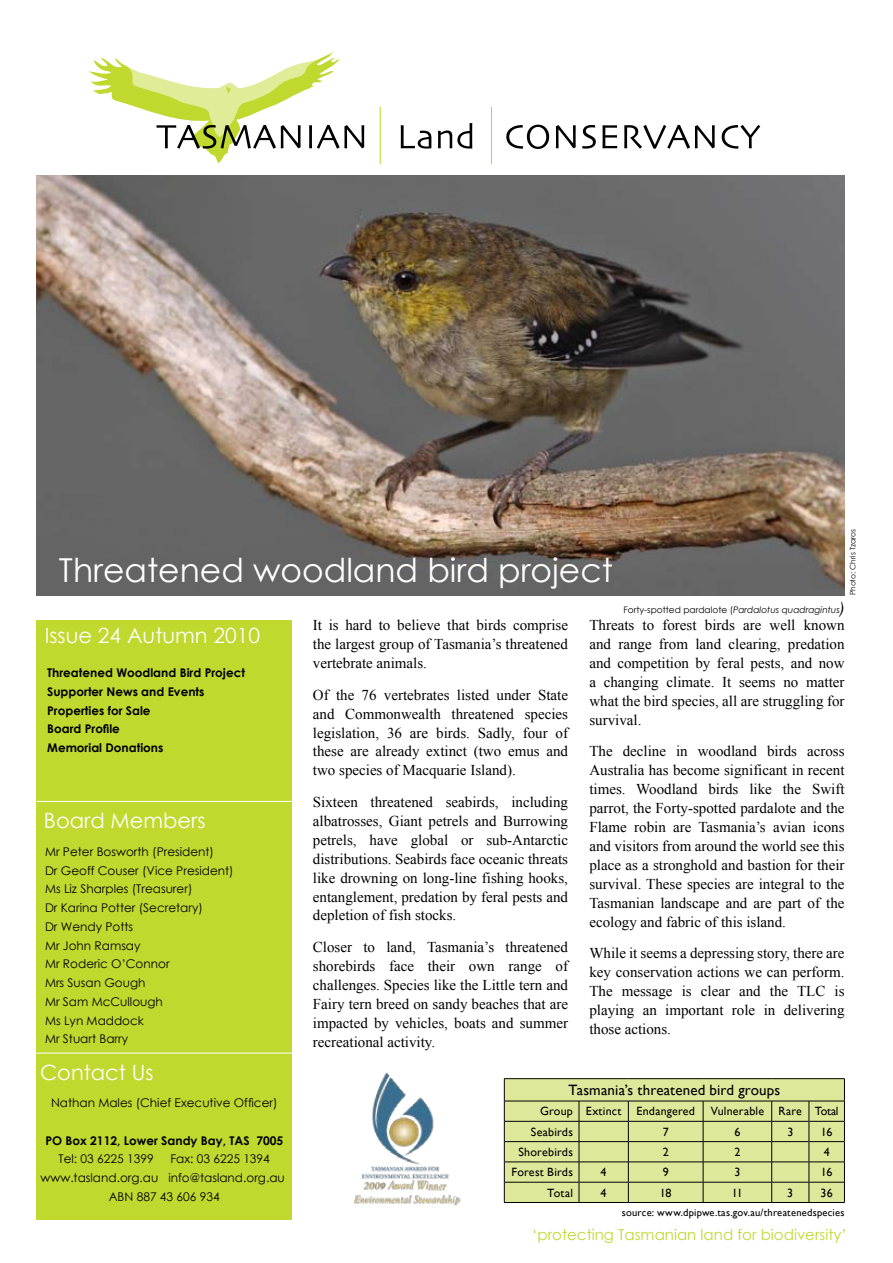
<style>
.page{position:relative;width:893px;height:1263px;background:#fff}
.page>*{position:absolute;margin:0;border:0;box-sizing:border-box;transform-origin:0 0}
.t1{font:33px "Century Gothic";color:#fff}
.t2{font:21px "Century Gothic";color:#fff}
.t3{font:15px/18.9px "Times New Roman";color:#000;text-align:justify}
.t4{font:15px "Century Gothic";color:#c1d82f}
.t5{font:15px "Gill Sans";letter-spacing:.01em;color:#000}
.t6{font:12px/18.8px "Century Gothic";color:#000}
.t7{font:700 12px/18.8px "Century Gothic";color:#000}
.t8{font:12px "Gill Sans";letter-spacing:.015em;color:#000}
.t9{font:10.5px "Gill Sans";letter-spacing:.02em;color:#000}
.t10{font:9px "Century Gothic";color:#000}
.t11{font:7.5px "Century Gothic";color:#000}
.s1{font-style:italic}
.s2{font-family:"Gill Sans";font-style:italic;font-size:15.75px}
</style>
<div class="page">
<svg style="left:89px;top:51px;width:275px;height:112px"></svg>
<svg style="left:401px;top:125px;width:30px;height:24px"></svg>
<svg style="left:438px;top:123px;width:34px;height:26px"></svg>
<svg style="left:506px;top:125px;width:43px;height:24px"></svg>
<svg style="left:556px;top:125px;width:20px;height:23px"></svg>
<svg style="left:582px;top:125px;width:14px;height:24px"></svg>
<svg style="left:602px;top:125px;width:15px;height:23px"></svg>
<svg style="left:624px;top:125px;width:91px;height:24px"></svg>
<svg style="left:722px;top:125px;width:38px;height:24px"></svg>
<hr style="left:380px;top:107px;width:1px;height:57px;background:#c1d82f">
<hr style="left:491px;top:107px;width:1px;height:57px;background:#c1d82f">
<div style="left:37px;top:620px;width:255px;height:600px;background:#c1d82f"></div>
<hr style="left:37px;top:801px;width:255px;height:1px;background:#fff">
<hr style="left:33px;top:1053px;width:260px;height:1px;background:#fff">
<img style="left:37px;top:175px;width:807px;height:420px">
<hr style="left:504px;top:1078px;width:75px;height:1px;background:#000">
<hr style="left:579px;top:1078px;width:49px;height:1px;background:#000">
<hr style="left:628px;top:1078px;width:75px;height:1px;background:#000">
<hr style="left:703px;top:1078px;width:69px;height:1px;background:#000">
<hr style="left:772px;top:1078px;width:37px;height:1px;background:#000">
<hr style="left:809px;top:1078px;width:36px;height:1px;background:#000">
<hr style="left:504px;top:1202px;width:75px;height:1px;background:#000">
<hr style="left:579px;top:1202px;width:49px;height:1px;background:#000">
<hr style="left:628px;top:1202px;width:75px;height:1px;background:#000">
<hr style="left:703px;top:1202px;width:69px;height:1px;background:#000">
<hr style="left:772px;top:1202px;width:37px;height:1px;background:#000">
<hr style="left:809px;top:1202px;width:36px;height:1px;background:#000">
<svg style="left:504px;top:1079px;width:341px;height:123px;background:#d0da90"></svg>
<img style="left:353px;top:1072px;width:108px;height:134px">
<h1 class="t1" style="left:59px;top:547px;width:555px">Threatened woodland bird project</h1>
<p class="t11" style="left:847px;top:595px;width:68px;rotate:-90deg">Photo: Chris Tzaros</p>
<p class="t10" style="left:623px;top:603px;width:223px">Forty-spotted pardalote (<span class="s1">Pardalotus quadragintus</span><span class="s2">)</span></p>
<h2 class="t2" style="left:45px;top:621px;width:217px">Issue 24 Autumn 2010</h2>
<p class="t7" style="left:47px;top:663px;width:199px">Threatened Woodland Bird Project<br>Supporter News and Events<br>Properties for Sale<br>Board Profile<br>Memorial Donations</p>
<h2 class="t2" style="left:44px;top:805px;width:163px">Board Members</h2>
<p class="t6" style="left:45px;top:842px;width:190px">Mr Peter Bosworth (President)<br>Dr Geoff Couser (Vice President)<br>Ms Liz Sharples (Treasurer)<br>Dr Karina Potter (Secretary)<br>Dr Wendy Potts<br>Mr John Ramsay<br>Mr Roderic O’Connor<br>Mrs Susan Gough<br>Mr Sam McCullough<br>Ms Lyn Maddock<br>Mr Stuart Barry</p>
<h2 class="t2" style="left:40px;top:1058px;width:115px">Contact Us</h2>
<p class="t6" style="left:51px;top:1093px;width:228px">Nathan Males (Chief Executive Officer)</p>
<p class="t7" style="left:45px;top:1130px;width:239px">PO Box 2112, Lower Sandy Bay, TAS 7005</p>
<p class="t6" style="left:59px;top:1149px;width:97px">Tel: 03 6225 1399</p>
<p class="t6" style="left:170px;top:1149px;width:101px">Fax: 03 6225 1394</p>
<p class="t6" style="left:40px;top:1168px;width:246px">www.tasland.org.au info@tasland.org.au</p>
<p class="t6" style="left:109px;top:1187px;width:113px">ABN 887 43 606 934</p>
<p class="t3" style="left:313px;top:616px;width:257px">It is hard to believe that birds comprise the largest group of Tasmania’s threatened vertebrate animals.</p>
<p class="t3" style="left:313px;top:685px;width:257px">Of the 76 vertebrates listed under State and Commonwealth threatened species legislation, 36 are birds. Sadly, four of these are already extinct (two emus and two species of Macquarie Island).</p>
<p class="t3" style="left:313px;top:792px;width:257px">Sixteen threatened seabirds, including albatrosses, Giant petrels and Burrowing petrels, have global or sub-Antarctic distributions. Seabirds face oceanic threats like drowning on long-line fishing hooks, entanglement, predation by feral pests and depletion of fish stocks.</p>
<p class="t3" style="left:313px;top:937px;width:257px">Closer to land, Tasmania’s threatened shorebirds face their own range of challenges. Species like the Little tern and Fairy tern breed on sandy beaches that are impacted by vehicles, boats and summer recreational activity.</p>
<p class="t3" style="left:589px;top:616px;width:257px">Threats to forest birds are well known and range from land clearing, predation and competition by feral pests, and now a changing climate. It seems no matter what the bird species, all are struggling for survival.</p>
<p class="t3" style="left:589px;top:742px;width:257px">The decline in woodland birds across Australia has become significant in recent times. Woodland birds like the Swift parrot, the Forty-spotted pardalote and the Flame robin are Tasmania’s avian icons and visitors from around the world see this place as a stronghold and bastion for their survival. These species are integral to the Tasmanian landscape and are part of the ecology and fabric of this island.</p>
<p class="t3" style="left:589px;top:943px;width:257px">While it seems a depressing story, there are key conservation actions we can perform.<br>The message is clear and the TLC is playing an important role in delivering those actions.</p>
<p class="t5" style="left:569px;top:1081px;width:213px">Tasmania’s threatened bird groups</p>
<p class="t8" style="left:540px;top:1104px;width:157px">Group Extinct Endangered</p>
<p class="t8" style="left:711px;top:1104px;width:129px">Vulnerable Rare Total</p>
<p class="t8" style="left:531px;top:1124px;width:44px">Seabirds</p>
<p class="t8" style="left:663px;top:1124px;width:7px">7</p>
<p class="t8" style="left:734px;top:1124px;width:7px">6</p>
<p class="t8" style="left:787px;top:1124px;width:7px">3</p>
<p class="t8" style="left:821px;top:1124px;width:13px">16</p>
<p class="t8" style="left:518px;top:1145px;width:56px">Shorebirds</p>
<p class="t8" style="left:663px;top:1145px;width:7px">2</p>
<p class="t8" style="left:734px;top:1145px;width:7px">2</p>
<p class="t8" style="left:824px;top:1145px;width:7px">4</p>
<p class="t8" style="left:511px;top:1165px;width:63px">Forest Birds</p>
<p class="t8" style="left:601px;top:1165px;width:7px">4</p>
<p class="t8" style="left:663px;top:1165px;width:7px">9</p>
<p class="t8" style="left:734px;top:1165px;width:7px">3</p>
<p class="t8" style="left:821px;top:1165px;width:13px">16</p>
<p class="t8" style="left:547px;top:1185px;width:27px">Total</p>
<p class="t8" style="left:601px;top:1185px;width:7px">4</p>
<p class="t8" style="left:660px;top:1185px;width:13px">18</p>
<p class="t8" style="left:732px;top:1185px;width:12px">11</p>
<p class="t8" style="left:787px;top:1185px;width:7px">3</p>
<p class="t8" style="left:821px;top:1185px;width:14px">36</p>
<p class="t9" style="left:622px;top:1206px;width:224px">source: www.dpipwe.tas.gov.au/threatenedspecies</p>
<p class="t4" style="left:532px;top:1224px;width:316px">‘protecting Tasmanian land for biodiversity’</p>
</div>
